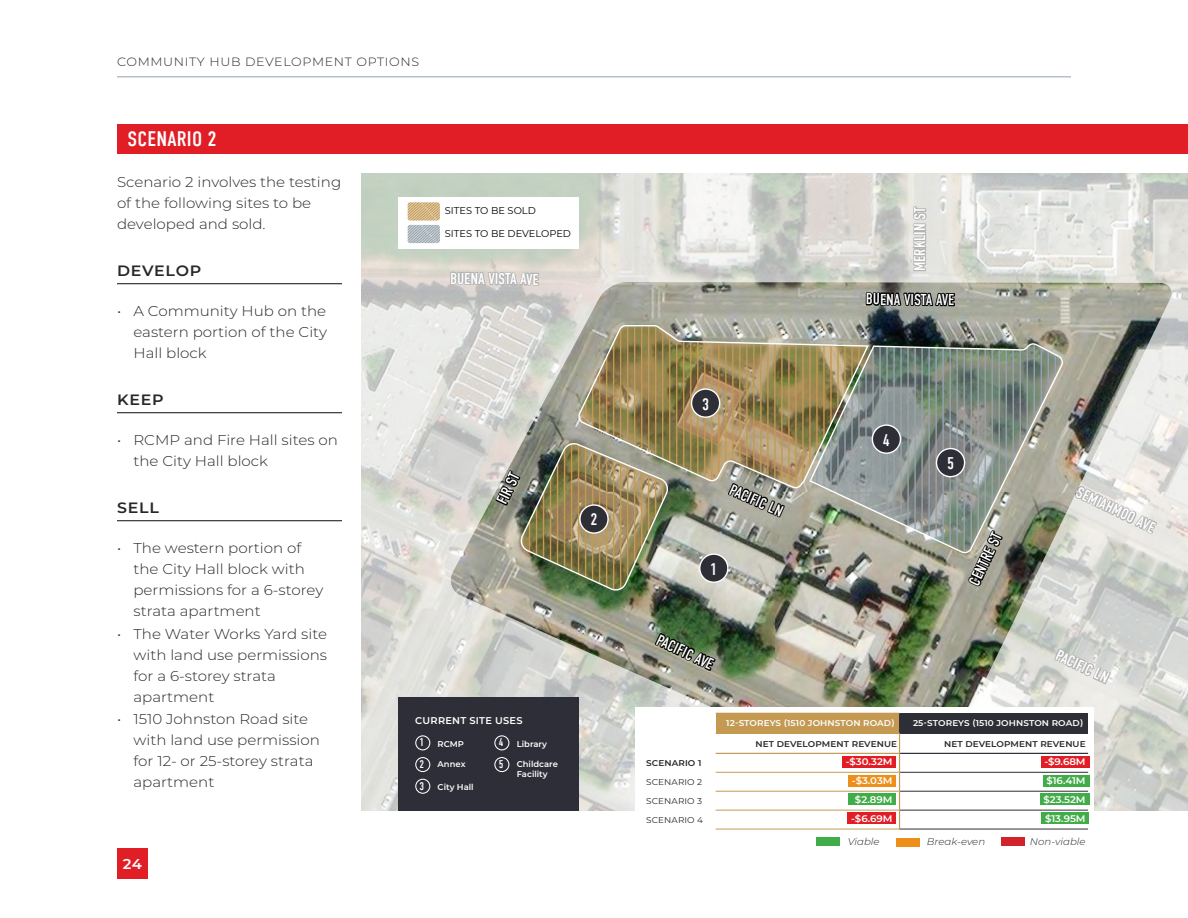
<style>
.page{position:relative;width:1188px;height:918px;background:#fff}
.page>*{position:absolute;margin:0;border:0;box-sizing:border-box;transform-origin:0 0}
.t1{font:21px "DIN Condensed";letter-spacing:.01em;color:#fff;scale:1.06 1}
.t2{font:16.8px "DIN Condensed";color:#fff}
.t3{font:15.75px "DIN Condensed";letter-spacing:-.005em;color:#fff}
.t4{font:600 15px "Montserrat";letter-spacing:.05em;color:#292829;scale:1.06 1}
.t5{font:300 14.25px/21px "Montserrat";color:#292829;scale:1.06 1}
.t6{font:600 14.25px "Montserrat";color:#fff;scale:1.06 1}
.t7{font:300 12px "Montserrat";letter-spacing:.05em;color:#292829;scale:1.06 1}
.t8{font:11.25px "DIN Condensed";color:#fff}
.t9{font:9.9px "Montserrat";color:#000}
.t10{font:600 9.75px "Montserrat";letter-spacing:.025em;color:#fff}
.t11{font:600 9.6px "Montserrat";color:#fff;scale:1.06 1}
.t12{font:italic 300 9.6px "Montserrat";color:#292829;scale:1.06 1}
.t13{font:600 8.4px "Montserrat";color:#fff;scale:1.06 1}
.t14{font:600 8.4px "Montserrat";letter-spacing:.01em;color:#292829;scale:1.06 1}
.t15{font:600 8.4px/9.8px "Montserrat";color:#fff}
.t16{font:8.4px "Montserrat";letter-spacing:.01em;color:#292829;scale:1.06 1}
</style>
<div class="page">
<hr style="left:117px;top:76px;width:954px;height:1px;background:#95a3ad">
<div style="left:117px;top:848px;width:31px;height:31px;background:#e11e25"></div>
<div style="left:117px;top:124px;width:1071px;height:30px;background:#e11e25"></div>
<svg style="left:361px;top:173px;width:827px;height:638px;background:#c0c1b9"></svg>
<img style="left:576px;top:324px;width:294px;height:166px">
<img style="left:808px;top:341px;width:257px;height:214px">
<div style="left:399px;top:697px;width:180px;height:114px;background:#2e2e38"></div>
<div style="left:415px;top:735px;width:15px;height:15px;border:1px solid #fff;border-radius:50%"></div>
<div style="left:494px;top:735px;width:15px;height:15px;border:1px solid #fff;border-radius:50%"></div>
<div style="left:415px;top:757px;width:15px;height:15px;border:1px solid #fff;border-radius:50%"></div>
<div style="left:494px;top:757px;width:15px;height:15px;border:1px solid #fff;border-radius:50%"></div>
<div style="left:415px;top:779px;width:15px;height:15px;border:1px solid #fff;border-radius:50%"></div>
<div style="left:399px;top:197px;width:180px;height:51px;background:#fff"></div>
<svg style="left:407px;top:202px;width:34px;height:19px"></svg>
<div style="left:406px;top:201px;width:35px;height:21px;border:1px solid #fff;border-radius:3px"></div>
<svg style="left:407px;top:224px;width:34px;height:20px"></svg>
<div style="left:406px;top:223px;width:35px;height:22px;border:1px solid #fff;border-radius:3px"></div>
<svg style="left:699px;top:553px;width:30px;height:30px"></svg>
<img style="left:494px;top:440px;width:177px;height:153px">
<svg style="left:691px;top:388px;width:29px;height:30px"></svg>
<svg style="left:872px;top:424px;width:29px;height:30px"></svg>
<svg style="left:936px;top:448px;width:29px;height:29px"></svg>
<hr style="left:117px;top:283px;width:225px;height:1px;background:#292829">
<hr style="left:117px;top:412px;width:225px;height:1px;background:#292829">
<hr style="left:117px;top:520px;width:225px;height:1px;background:#292829">
<div style="left:635px;top:707px;width:459px;height:128px;background:#fff"></div>
<div style="left:716px;top:713px;width:184px;height:20px;background:#c49a53"></div>
<div style="left:900px;top:713px;width:188px;height:20px;background:#2e2e37"></div>
<hr style="left:716px;top:772px;width:183px;height:1px;background:#c49a53">
<hr style="left:716px;top:791px;width:183px;height:1px;background:#c49a53">
<hr style="left:716px;top:810px;width:183px;height:1px;background:#c49a53">
<hr style="left:716px;top:829px;width:184px;height:1px;background:#c49a53">
<hr style="left:716px;top:753px;width:184px;height:1px;background:#c49a53">
<svg style="left:899px;top:734px;width:1px;height:95px"></svg>
<hr style="left:716px;top:733px;width:184px;height:1px;background:#c49a53">
<hr style="left:900px;top:753px;width:188px;height:1px;background:#2e2e38">
<hr style="left:900px;top:772px;width:188px;height:1px;background:#2e2e38">
<hr style="left:900px;top:791px;width:188px;height:1px;background:#2e2e38">
<hr style="left:900px;top:810px;width:188px;height:1px;background:#2e2e38">
<hr style="left:900px;top:829px;width:188px;height:1px;background:#2e2e38">
<div style="left:842px;top:756px;width:54px;height:11px;background:#e11e25"></div>
<div style="left:1041px;top:756px;width:48px;height:11px;background:#e11e25"></div>
<div style="left:848px;top:775px;width:48px;height:11px;background:#ee8f1c"></div>
<div style="left:1043px;top:775px;width:46px;height:11px;background:#41ad49"></div>
<div style="left:849px;top:794px;width:47px;height:11px;background:#41ad49"></div>
<div style="left:1040px;top:794px;width:49px;height:11px;background:#41ad49"></div>
<div style="left:848px;top:813px;width:48px;height:11px;background:#e11e25"></div>
<div style="left:1042px;top:813px;width:47px;height:11px;background:#41ad49"></div>
<div style="left:816px;top:838px;width:23px;height:8px;background:#41ad49"></div>
<div style="left:1001px;top:838px;width:24px;height:8px;background:#d2232a"></div>
<div style="left:897px;top:838px;width:23px;height:8px;background:#ee8f1c"></div>
<p class="t7" style="left:117px;top:54px;width:286px">COMMUNITY HUB DEVELOPMENT OPTIONS</p>
<h1 class="t1" style="left:128px;top:127px;width:86px">SCENARIO 2</h1>
<p class="t5" style="left:117px;top:171px;width:213px">Scenario 2 involves the testing of the following sites to be developed and sold.</p>
<p class="t4" style="left:117px;top:260px;width:81px">DEVELOP</p>
<p class="t5" style="left:134px;top:300px;width:184px;text-align:justify;text-indent:-17px">• A Community Hub on the eastern portion of the City Hall block</p>
<p class="t4" style="left:117px;top:389px;width:45px">KEEP</p>
<p class="t5" style="left:134px;top:429px;width:194px;text-indent:-17px">• RCMP and Fire Hall sites on the City Hall block</p>
<p class="t4" style="left:117px;top:497px;width:41px">SELL</p>
<p class="t5" style="left:134px;top:537px;width:181px;text-indent:-17px">• The western portion of the City Hall block with permissions for a 6-storey strata apartment</p>
<p class="t5" style="left:134px;top:623px;width:184px;text-indent:-17px">• The Water Works Yard site with land use permissions for a 6-storey strata apartment</p>
<p class="t5" style="left:134px;top:708px;width:177px;text-indent:-17px">• 1510 Johnston Road site with land use permission for 12- or 25-storey strata apartment</p>
<p class="t13" style="left:726px;top:717px;width:160px">12-STOREYS (1510 JOHNSTON ROAD)</p>
<p class="t13" style="left:913px;top:717px;width:162px">25-STOREYS (1510 JOHNSTON ROAD)</p>
<p class="t3" style="left:911px;top:271px;width:66px;rotate:-90deg">MERKLIN ST</p>
<p class="t9" style="left:445px;top:204px;width:92px">SITES TO BE SOLD</p>
<p class="t9" style="left:445px;top:227px;width:128px">SITES TO BE DEVELOPED</p>
<p class="t3" style="left:450px;top:269px;width:90px;rotate:1deg">BUENA VISTA AVE</p>
<p class="t3" style="left:866px;top:290px;width:90px;rotate:1deg">BUENA VISTA AVE</p>
<p class="t2" style="left:702px;top:394px;width:9px">3</p>
<p class="t2" style="left:883px;top:430px;width:9px">4</p>
<p class="t2" style="left:947px;top:454px;width:9px">5</p>
<p class="t3" style="left:493px;top:499px;width:35px;rotate:-64deg">FIR ST</p>
<p class="t3" style="left:734px;top:481px;width:58px;rotate:24deg">PACIFIC LN</p>
<p class="t3" style="left:1081px;top:483px;width:87px;rotate:26deg">SEMIAHMOO AVE</p>
<p class="t2" style="left:590px;top:510px;width:9px">2</p>
<p class="t3" style="left:966px;top:581px;width:58px;rotate:-65deg">CENTRE ST</p>
<p class="t2" style="left:710px;top:559px;width:9px">1</p>
<p class="t3" style="left:661px;top:631px;width:63px;rotate:26deg">PACIFIC AVE</p>
<p class="t3" style="left:1061px;top:646px;width:58px;rotate:26deg">PACIFIC LN</p>
<p class="t10" style="left:415px;top:714px;width:109px">CURRENT SITE USES</p>
<p class="t3" style="left:514px;top:734px;width:52px;rotate:25deg">ROYAL LN</p>
<p class="t8" style="left:420px;top:736px;width:6px">1</p>
<p class="t8" style="left:499px;top:736px;width:6px">4</p>
<p class="t8" style="left:420px;top:758px;width:6px">2</p>
<p class="t8" style="left:499px;top:758px;width:6px">5</p>
<p class="t8" style="left:420px;top:780px;width:6px">3</p>
<p class="t15" style="left:438px;top:739px;width:28px">RCMP</p>
<p class="t15" style="left:517px;top:739px;width:32px">Library</p>
<p class="t15" style="left:438px;top:759px;width:29px">Annex</p>
<p class="t15" style="left:517px;top:759px;width:43px">Childcare<br>Facility</p>
<p class="t15" style="left:438px;top:782px;width:38px">City Hall</p>
<p class="t14" style="left:755px;top:738px;width:135px">NET DEVELOPMENT REVENUE</p>
<p class="t14" style="left:944px;top:738px;width:135px">NET DEVELOPMENT REVENUE</p>
<p class="t14" style="left:646px;top:757px;width:54px">SCENARIO 1</p>
<p class="t11" style="left:846px;top:755px;width:46px">-$30.32M</p>
<p class="t11" style="left:1044px;top:755px;width:40px">-$9.68M</p>
<p class="t16" style="left:646px;top:776px;width:54px">SCENARIO 2</p>
<p class="t11" style="left:852px;top:774px;width:40px">-$3.03M</p>
<p class="t11" style="left:1046px;top:774px;width:39px">$16.41M</p>
<p class="t16" style="left:646px;top:795px;width:54px">SCENARIO 3</p>
<p class="t11" style="left:855px;top:793px;width:37px">$2.89M</p>
<p class="t11" style="left:1044px;top:793px;width:41px">$23.52M</p>
<p class="t16" style="left:646px;top:814px;width:55px">SCENARIO 4</p>
<p class="t11" style="left:851px;top:812px;width:41px">-$6.69M</p>
<p class="t11" style="left:1045px;top:812px;width:40px">$13.95M</p>
<p class="t12" style="left:848px;top:835px;width:32px">Viable</p>
<p class="t12" style="left:927px;top:835px;width:57px">Break-even</p>
<p class="t12" style="left:1030px;top:835px;width:54px">Non-viable</p>
<p class="t6" style="left:123px;top:854px;width:20px">24</p>
</div>
